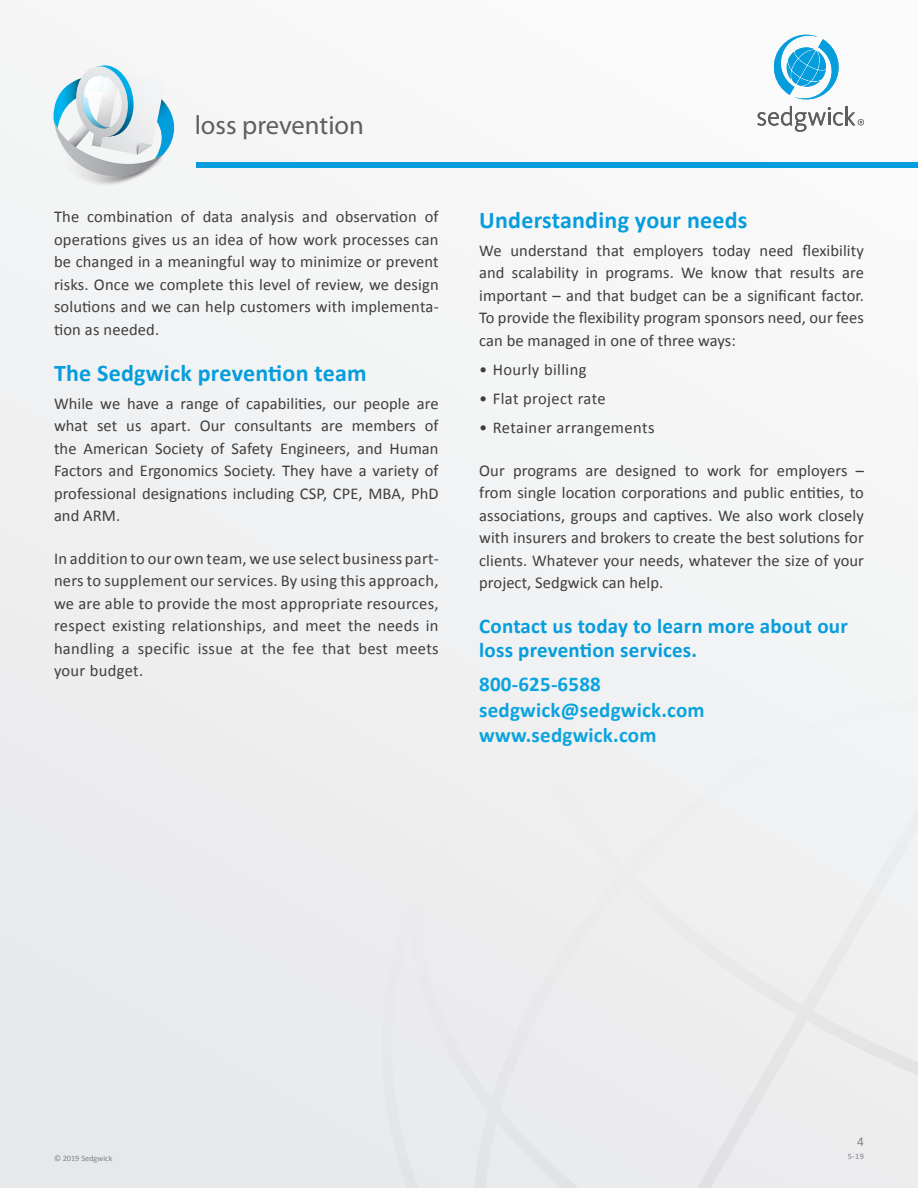
<style>
.page{position:relative;width:918px;height:1188px;background:#f1f2f3}
.page>*{position:absolute;margin:0;border:0;box-sizing:border-box;transform-origin:0 0}
.t1{font:26.55px "Kievit OT";color:#5f5f62}
.Body_header{font:700 24px "Calibri";letter-spacing:.01em;color:#069ddc}
.Body_header-2{font:700 21px/24px "Calibri";letter-spacing:.01em;color:#069ddc}
.Bullet{font:700 21px "Calibri";letter-spacing:.01em;color:#0ba3de}
.Body{font:16.5px/22.5px "Calibri";letter-spacing:.005em;color:#3e3e3f;text-align:justify}
.Body-2{font:16.5px "Calibri";letter-spacing:.025em;color:#3e3e3f}
.t2{font:13.5px "Calibri";color:#808285}
.t3{font:8.25px "Calibri";color:#808285}
</style>
<div class="page">
<svg style="left:382px;top:954px;width:536px;height:234px"></svg>
<svg style="left:757px;top:35px;width:107px;height:97px"></svg>
<div style="left:196px;top:162px;width:722px;height:5px;background:#069ddc"></div>
<svg style="left:53px;top:65px;width:122px;height:120px"></svg>
<p class="t1" style="left:195px;top:108px;width:171px">loss prevention</p>
<p class="Body" style="left:54px;top:206px;width:386px">The combination of data analysis and observation of operations gives us an idea of how work processes can be changed in a meaningful way to minimize or prevent risks. Once we complete this level of review, we design solutions and we can help customers with implementa&shy;tion as needed.</p>
<p class="Body_header" style="left:54px;top:357px;width:314px">The Sedgwick prevention team</p>
<p class="Body" style="left:54px;top:392px;width:386px">While we have a range of capabilities, our people are what set us apart. Our consultants are members of the American Society of Safety Engineers, and Human Factors and Ergonomics Society. They have a variety of professional designations including CSP, CPE, MBA, PhD and ARM.</p>
<p class="Body" style="left:54px;top:547px;width:386px">In addition to our own team, we use select business part&shy;ners to supplement our services. By using this approach, we are able to provide the most appropriate resources, respect existing relationships, and meet the needs in handling a specific issue at the fee that best meets your budget.</p>
<p class="Body_header" style="left:479px;top:205px;width:270px">Understanding your needs</p>
<p class="Body" style="left:479px;top:239px;width:386px">We understand that employers today need flexibility and scalability in programs. We know that results are important – and that budget can be a significant factor.<br>To provide the flexibility program sponsors need, our fees can be managed in one of three ways:</p>
<p class="Body-2" style="left:479px;top:359px;width:109px">• Hourly billing</p>
<p class="Body-2" style="left:479px;top:388px;width:128px">• Flat project rate</p>
<p class="Body-2" style="left:479px;top:417px;width:177px">• Retainer arrangements</p>
<p class="Body" style="left:479px;top:459px;width:386px">Our programs are designed to work for employers – from single location corporations and public entities, to associations, groups and captives. We also work closely with insurers and brokers to create the best solutions for clients. Whatever your needs, whatever the size of your project, Sedgwick can help.</p>
<p class="Body_header-2" style="left:479px;top:614px;width:370px">Contact us today to learn more about our loss prevention services.</p>
<p class="Bullet" style="left:479px;top:671px;width:123px">800-625-6588</p>
<p class="Bullet" style="left:479px;top:696px;width:227px">sedgwick@sedgwick.com</p>
<p class="Bullet" style="left:479px;top:721px;width:179px">www.sedgwick.com</p>
<p class="t3" style="left:54px;top:1153px;width:60px">© 2019 Sedgwick</p>
<p class="t2" style="left:857px;top:1133px;width:8px">4</p>
<p class="t3" style="left:848px;top:1152px;width:18px">5-19</p>
</div>
